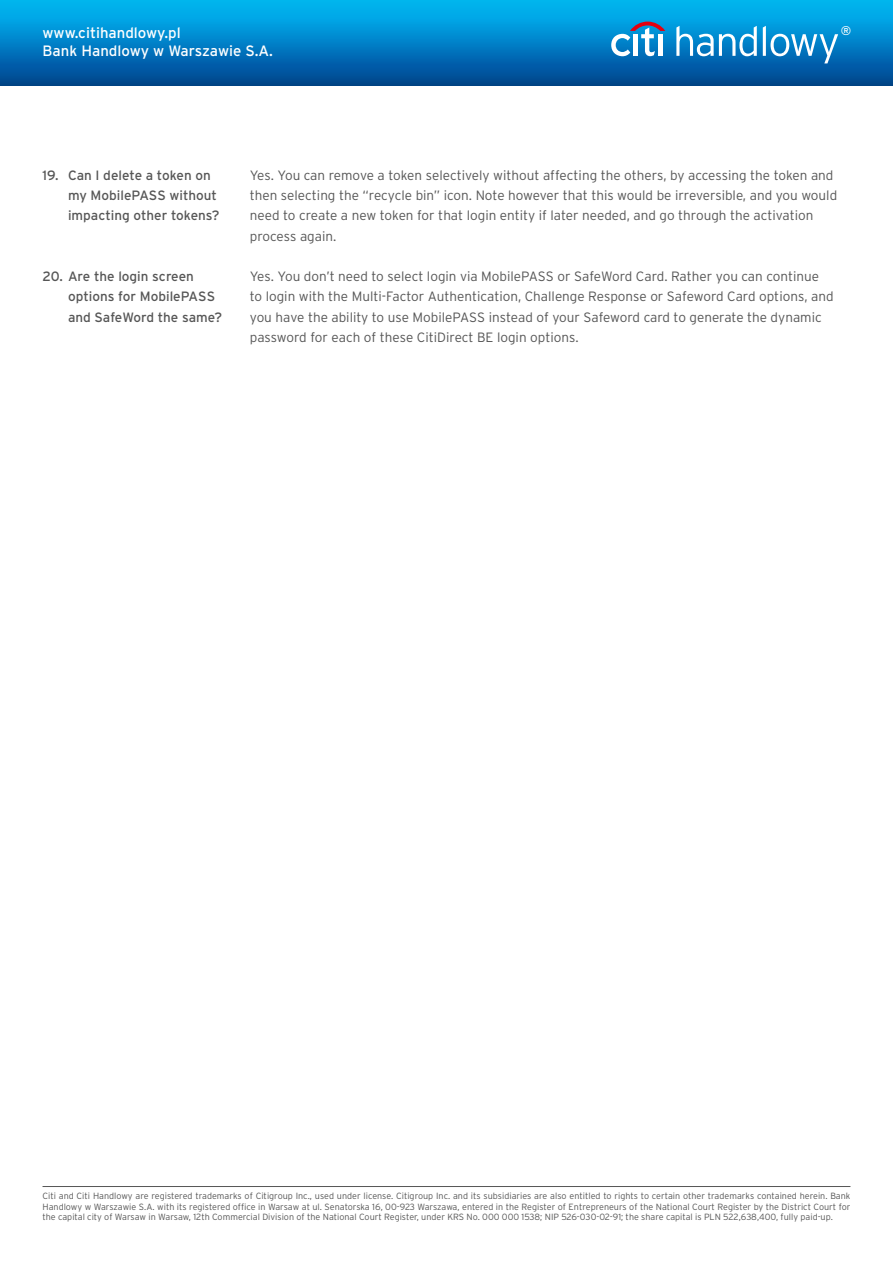
<style>
.page{position:relative;width:893px;height:1263px;background:#fff}
.page>*{position:absolute;margin:0;border:0;box-sizing:border-box;transform-origin:0 0}
.t1{font:15px/18px "Interstate Pl";color:#fff}
.t2{font:300 13.5px/20.2px "Interstate Pl";color:#565656}
.t3{font:13.5px/20.2px "Interstate Pl";color:#565656}
.t4{font:12.6px "Interstate Pl";color:#fff}
.t5{font:300 9px/10.5px "Interstate Pl";color:#565656;text-align:justify}
</style>
<div class="page">
<div style="left:0;top:0;width:893px;height:85px;background:linear-gradient(to bottom,#00befa,#004390)"></div>
<svg style="left:676px;top:26px;width:81px;height:30px"></svg>
<svg style="left:763px;top:26px;width:75px;height:37px"></svg>
<svg style="left:611px;top:22px;width:54px;height:34px"></svg>
<div style="left:658px;top:34px;width:5px;height:22px;background:#fff"></div>
<hr style="left:43px;top:1186px;width:807px;height:1px;background:#565656">
<p class="t1" style="left:43px;top:24px;width:232px">www.citihandlowy.pl<br>Bank Handlowy w Warszawie S.A.</p>
<p class="t4" style="left:841px;top:24px;width:12px">®</p>
<p class="t3" style="left:68px;top:165px;width:153px;text-indent:-26px">19. Can I delete a token on my MobilePASS without impacting other tokens?</p>
<p class="t3" style="left:68px;top:266px;width:156px;text-indent:-26px">20. Are the login screen options for MobilePASS and SafeWord the same?</p>
<p class="t2" style="left:250px;top:165px;width:589px">Yes. You can remove a token selectively without affecting the others, by accessing the token and then selecting the “recycle bin” icon. Note however that this would be irreversible, and you would need to create a new token for that login entity if later needed, and go through the activation process again.</p>
<p class="t2" style="left:250px;top:266px;width:585px">Yes. You don’t need to select login via MobilePASS or SafeWord Card. Rather you can continue to login with the Multi-Factor Authentication, Challenge Response or Safeword Card options, and you have the ability to use MobilePASS instead of your Safeword card to generate the dynamic password for each of these CitiDirect BE login options.</p>
<p class="t5" style="left:43px;top:1191px;width:809px">Citi and Citi Handlowy are registered trademarks of Citigroup Inc., used under license. Citigroup Inc. and its subsidiaries are also entitled to rights to certain other trademarks contained herein. Bank Handlowy w Warszawie S.A. with its registered office in Warsaw at ul. Senatorska 16, 00-923 Warszawa, entered in the Register of Entrepreneurs of the National Court Register by the District Court for the capital city of Warsaw in Warsaw, 12th Commercial Division of the National Court Register, under KRS No. 000 000 1538; NIP 526-030-02-91; the share capital is PLN 522,638,400, fully paid-up.</p>
</div>
